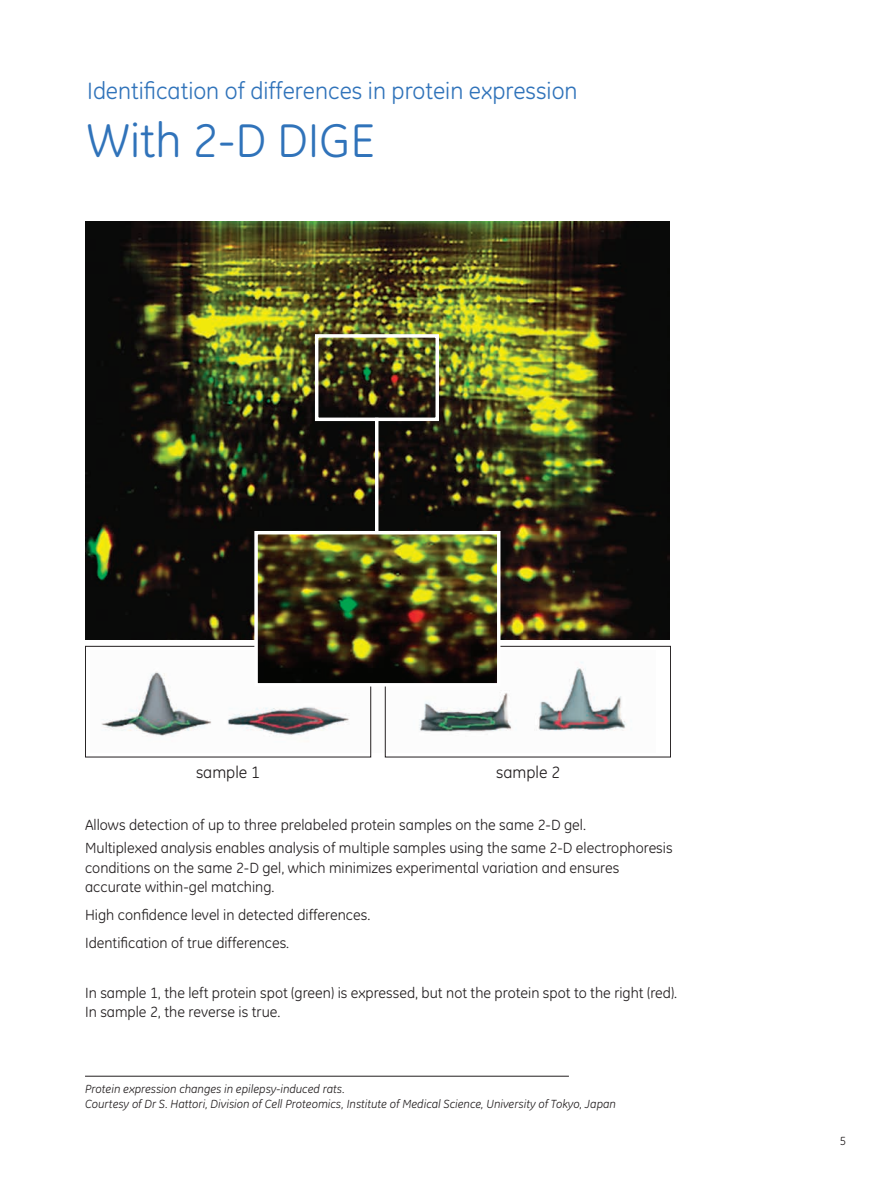
<style>
.page{position:relative;width:893px;height:1191px;background:#fff}
.page>*{position:absolute;margin:0;border:0;box-sizing:border-box;transform-origin:0 0}
.t1{font:48px "GE Inspira";color:#3073ba}
.t2{font:24px "GE Inspira";color:#3073ba}
.t3{font:16.65px "GE Inspira";color:#231f20}
.t4{font:15px/19.5px "GE Inspira";color:#231f20}
.t5{font:italic 12px/14.4px "GE Inspira";color:#231f20}
.t6{font:12px "GE Inspira";color:#231f20}
</style>
<div class="page">
<img style="left:86px;top:221px;width:584px;height:419px">
<img style="left:313px;top:332px;width:128px;height:199px">
<svg style="left:85px;top:645px;width:586px;height:113px"></svg>
<img style="left:258px;top:535px;width:238px;height:147px">
<div style="left:254px;top:531px;width:246px;height:155px;border:3px solid #fff"></div>
<hr style="left:85px;top:1075px;width:484px;height:1px;background:#231f20">
<h2 class="t2" style="left:87px;top:77px;width:492px">Identification of differences in protein expression</h2>
<h1 class="t1" style="left:87px;top:113px;width:289px">With 2-D DIGE</h1>
<p class="t3" style="left:196px;top:763px;width:66px">sample 1</p>
<p class="t3" style="left:496px;top:763px;width:66px">sample 2</p>
<p class="t4" style="left:85px;top:812px;width:589px;line-height:23.7px">Allows detection of up to three prelabeled protein samples on the same 2-D gel.<br>Multiplexed analysis enables analysis of multiple samples using the same 2-D electrophoresis</p>
<p class="t4" style="left:85px;top:858px;width:536px">conditions on the same 2-D gel, which minimizes experimental variation and ensures accurate within-gel matching.</p>
<p class="t4" style="left:85px;top:901px;width:287px;line-height:28px">High confidence level in detected differences.<br>Identification of true differences.</p>
<p class="t4" style="left:85px;top:982px;width:594px">In sample 1, the left protein spot (green) is expressed, but not the protein spot to the right (red).<br>In sample 2, the reverse is true.</p>
<p class="t5" style="left:85px;top:1081px;width:532px">Protein expression changes in epilepsy-induced rats.<br>Courtesy of Dr S. Hattori, Division of Cell Proteomics, Institute of Medical Science, University of Tokyo, Japan</p>
<p class="t6" style="left:840px;top:1133px;width:8px">5</p>
</div>
